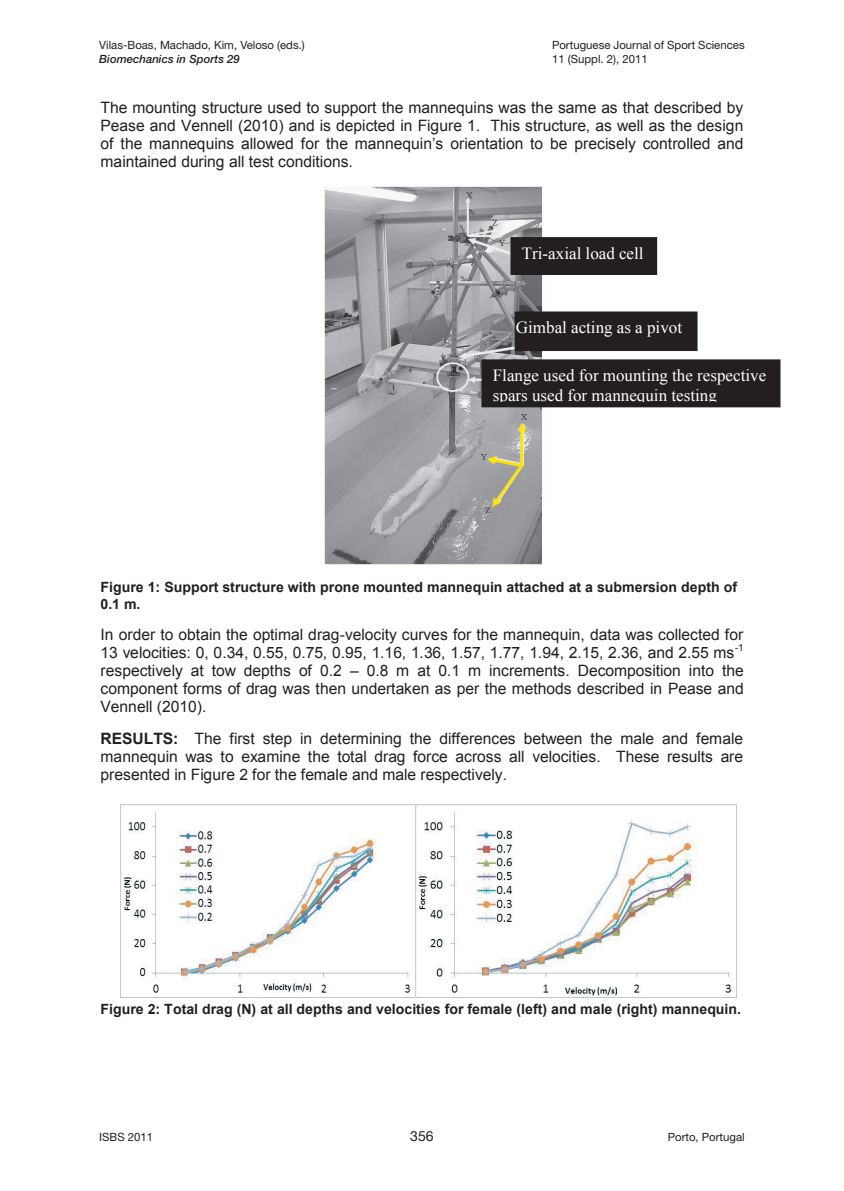
<style>
.page{position:relative;width:844px;height:1191px;background:#fff}
.page>*{position:absolute;margin:0;border:0;box-sizing:border-box;transform-origin:0 0}
.t1{font:16.97px/19.8px "Times New Roman";color:#fff}
.t2{font:15.58px/17.8px "Arial";color:#231f20;text-align:justify}
.t3{font:700 14.17px/16.4px "Arial";color:#231f20}
.t4{font:14px "Helvetica Neue LT Std";color:#231f20}
.t5{font:11.38px/14px "Helvetica Neue LT Std";color:#231f20}
.t6{font:italic 500 11.38px "Helvetica Neue LT Std";color:#231f20}
.t7{font:9.8px "Arial";color:#231f20}
.s1{font-style:inherit}
.s2{font-weight:700}
</style>
<div class="page">
<img style="left:324px;top:186px;width:293px;height:379px">
<img style="left:121px;top:804px;width:615px;height:193px">
<div style="left:515px;top:312px;width:181px;height:38px;background:#231f20"></div>
<div style="left:514px;top:311px;width:183px;height:40px;border:1px solid #231f20"></div>
<div style="left:482px;top:360px;width:297px;height:47px;background:#231f20"></div>
<div style="left:481px;top:359px;width:299px;height:48px;border:1px solid #231f20"></div>
<div style="left:511px;top:238px;width:145px;height:36px;background:#231f20"></div>
<div style="left:510px;top:237px;width:147px;height:38px;border:1px solid #231f20"></div>
<svg style="left:486px;top:422px;width:40px;height:85px;background:#aeac95"></svg>
<p class="t5" style="left:99px;top:38px;width:207px">Vilas-Boas, Machado, Kim, Veloso (eds.)</p>
<p class="t6" style="left:99px;top:53px;width:142px">Biomechanics in Sports 29</p>
<p class="t5" style="left:552px;top:38px;width:194px">Portuguese Journal of Sport Sciences<br>11 (Suppl. 2), 2011</p>
<p class="t2" style="left:100px;top:99px;width:644px">The mounting structure used to support the mannequins was the same as that described by Pease and Vennell (2010) and is depicted in Figure 1. This structure, as well as the design of th<span class="s1">e mannequins allowed for the mannequin’s</span> orientation to be precisely controlled and maintained during all test conditions.</p>
<p class="t1" style="left:521px;top:243px;width:123px">Tri-axial load cell</p>
<p class="t1" style="left:516px;top:317px;width:168px">Gimbal acting as a pivot</p>
<p class="t1" style="left:493px;top:365px;width:275px">Flange used for mounting the respective spars used for mannequin testing</p>
<p class="t3" style="left:100px;top:579px;width:638px">Figure 1: Support structure with prone mounted mannequin attached at a submersion depth of<br>0.1 m.</p>
<p class="t2" style="left:100px;top:626px;width:644px">In order to obtain the optimal drag-velocity curves for the mannequin, data was collected for<br>13 velocities: 0, 0.34, 0.55, 0.75, 0.95, 1.16, 1.36, 1.57, 1.77, 1.94, 2.15, 2.36, and 2.55 ms</p>
<p class="t7" style="left:734px;top:641px;width:10px">-1</p>
<p class="t2" style="left:100px;top:662px;width:644px">respectively at tow depths of 0.2 <span class="s1">–</span> 0.8 m at 0.1 m increments. Decomposition into the component forms of drag was then undertaken as per the methods described in Pease and Vennell (2010).</p>
<p class="t2" style="left:100px;top:729px;width:644px"><span class="s2">RESULTS:</span> The first step in determining the differences between the male and female mannequin was to examine the total drag force across all velocities. These results are presented in Figure 2 for the female and male respectively.</p>
<p class="t3" style="left:100px;top:1001px;width:642px">Figure 2: Total drag (N) at all depths and velocities for female (left) and male (right) mannequin.</p>
<p class="t5" style="left:99px;top:1130px;width:55px">ISBS 2011</p>
<p class="t4" style="left:410px;top:1128px;width:25px">356</p>
<p class="t5" style="left:667px;top:1130px;width:78px">Porto, Portugal</p>
</div>
